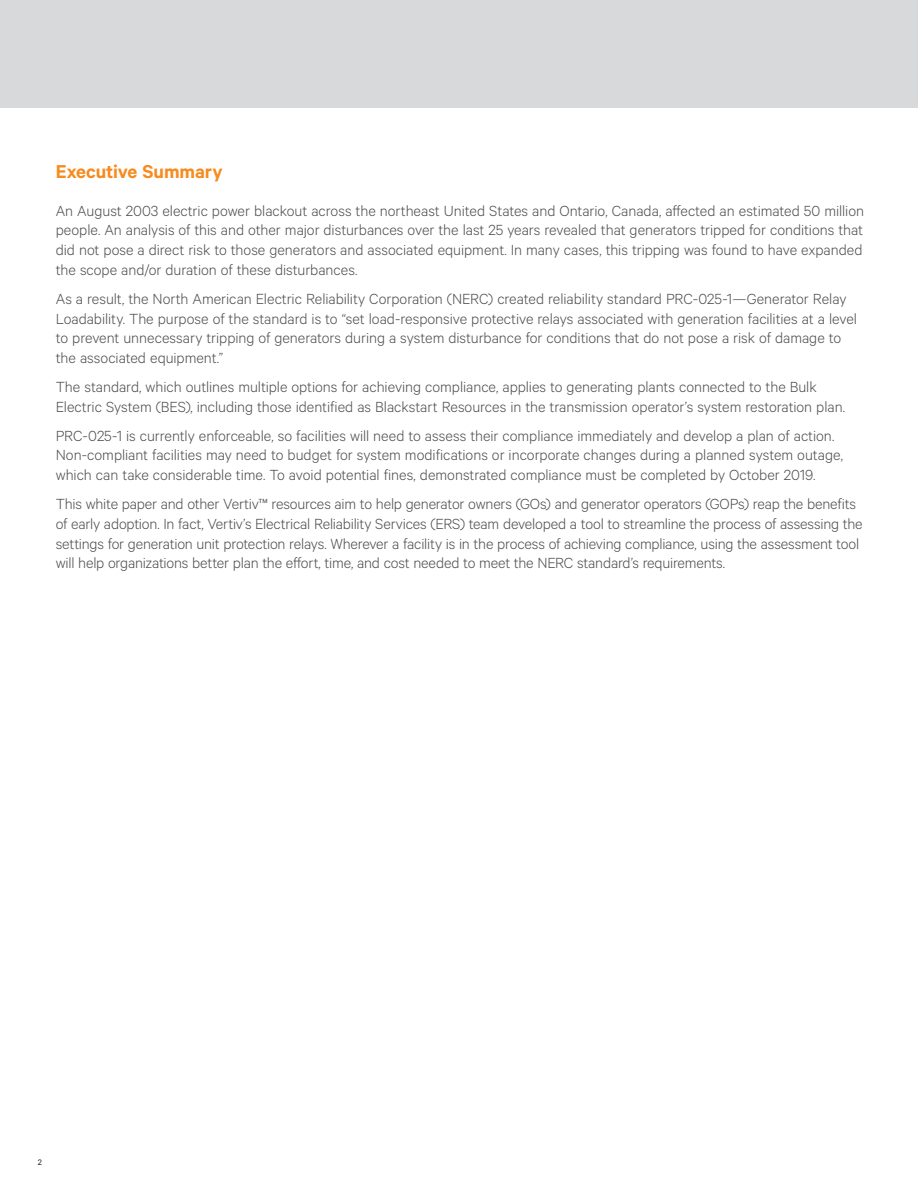
<style>
.page{position:relative;width:918px;height:1188px;background:#fff}
.page>*{position:absolute;margin:0;border:0;box-sizing:border-box;transform-origin:0 0}
.t1{font:600 21px "Calibre";letter-spacing:-.005em;color:#f68b1f}
.t2{font:300 16.5px/19.8px "Calibre";letter-spacing:-.005em;color:#4b4c4d}
.t3{font:9px "Calibre";color:#231f20}
</style>
<div class="page">
<div style="left:0;top:0;width:918px;height:108px;background:#d8d9da"></div>
<p class="t1" style="left:56px;top:159px;width:168px">Executive Summary</p>
<p class="t2" style="left:56px;top:200px;width:810px;text-align:justify">An August 2003 electric power blackout across the northeast United States and Ontario, Canada, affected an estimated 50 million people. An analysis of this and other major disturbances over the last 25 years revealed that generators tripped for conditions that did not pose a direct risk to those generators and associated equipment. In many cases, this tripping was found to have expanded the scope and/or duration of these disturbances.</p>
<p class="t2" style="left:56px;top:288px;width:803px">As a result, the North American Electric Reliability Corporation (NERC) created reliability standard PRC-025-1—Generator Relay Loadability. The purpose of the standard is to “set load-responsive protective relays associated with generation facilities at a level to prevent unnecessary tripping of generators during a system disturbance for conditions that do not pose a risk of damage to the associated equipment.”</p>
<p class="t2" style="left:56px;top:376px;width:791px">The standard, which outlines multiple options for achieving compliance, applies to generating plants connected to the Bulk<br>Electric System (BES), including those identified as Blackstart Resources in the transmission operator’s system restoration plan.</p>
<p class="t2" style="left:56px;top:425px;width:789px">PRC-025-1 is currently enforceable, so facilities will need to assess their compliance immediately and develop a plan of action.<br>Non-compliant facilities may need to budget for system modifications or incorporate changes during a planned system outage, which can take considerable time. To avoid potential fines, demonstrated compliance must be completed by October 2019.</p>
<p class="t2" style="left:56px;top:493px;width:808px">This white paper and other Vertiv™ resources aim to help generator owners (GOs) and generator operators (GOPs) reap the benefits of early adoption. In fact, Vertiv’s Electrical Reliability Services (ERS) team developed a tool to streamline the process of assessing the settings for generation unit protection relays. Wherever a facility is in the process of achieving compliance, using the assessment tool will help organizations better plan the effort, time, and cost needed to meet the NERC standard’s requirements.</p>
<p class="t3" style="left:38px;top:1157px;width:6px">2</p>
</div>
